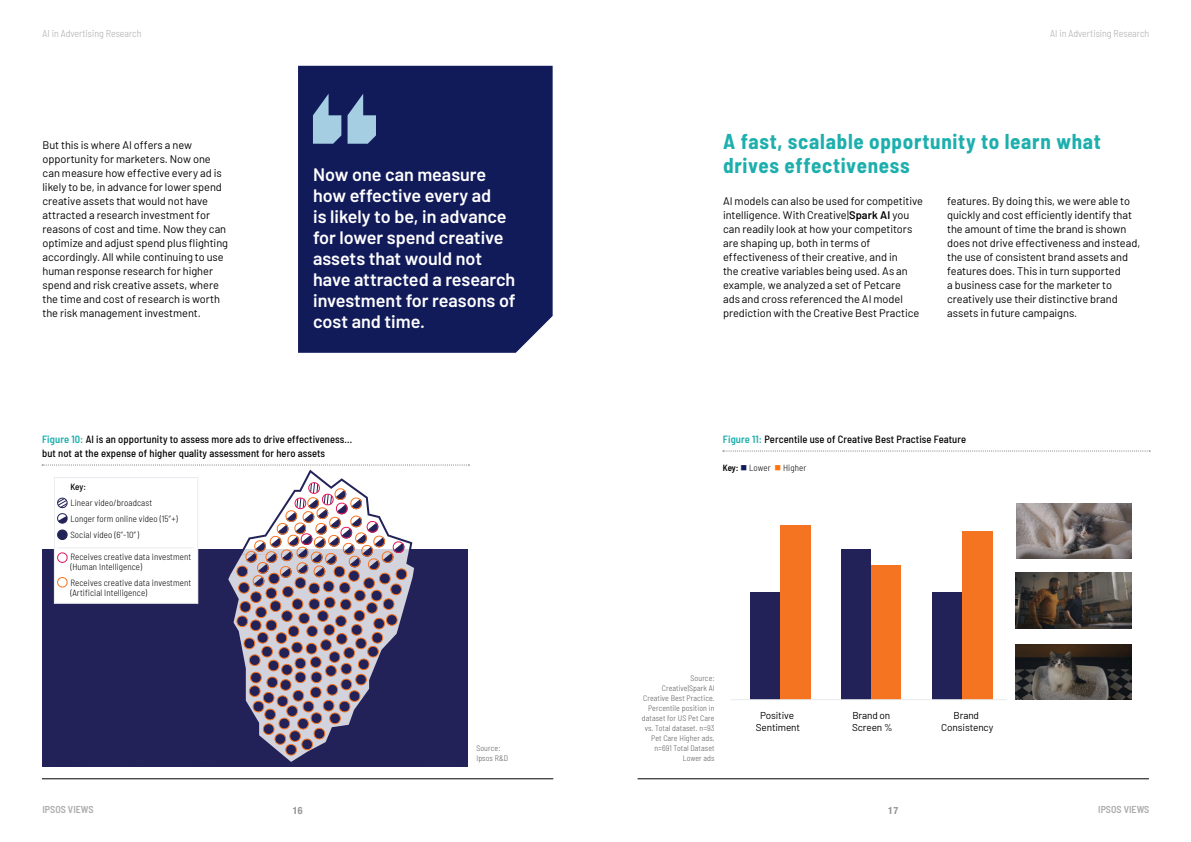
<style>
.page{position:relative;width:1191px;height:842px;background:#fff}
.page>*{position:absolute;margin:0;border:0;box-sizing:border-box;transform-origin:0 0}
.t1{font:700 semi-condensed 21px/24px "Barlow";letter-spacing:.03em;color:#1dafad}
.t2{font:600 18px/21px "Barlow";color:#fff}
.t3{font:11px/14px "Barlow";letter-spacing:-.005em;color:#000}
.Figure_Header{font:500 semi-condensed 10.5px/14px "Barlow";letter-spacing:.01em;color:#000}
.t4{font:10px/12px "Barlow";letter-spacing:-.01em;color:#000;text-align:center}
.t5{font:300 semi-condensed 10px "Barlow";color:#acacac}
.t6{font:600 semi-condensed 10px "Barlow";color:#acacac}
.t7{font:700 condensed 10px "Helvetica Neue LT Pro";color:#939598}
.Key{font:300 semi-condensed 9px/16px "Barlow";letter-spacing:.01em;color:#000}
.t8{font:300 semi-condensed 8px/10px "Barlow";letter-spacing:.01em;color:#585858}
.s1{font-weight:600;color:#1dafad}
.s2{font-weight:500}
.s3{font-weight:600}
.s4{color:#121b5a}
.s5{color:#ff740f}
</style>
<div class="page">
<svg style="left:42px;top:464px;width:427px;height:302px"></svg>
<svg style="left:723px;top:450px;width:427px;height:1px"></svg>
<div style="left:932px;top:592px;width:30px;height:108px;background:#232258"></div>
<div style="left:962px;top:531px;width:30px;height:169px;background:#f47421"></div>
<div style="left:841px;top:549px;width:30px;height:151px;background:#232258"></div>
<div style="left:871px;top:565px;width:30px;height:135px;background:#f47421"></div>
<div style="left:750px;top:592px;width:30px;height:108px;background:#232258"></div>
<div style="left:780px;top:525px;width:30px;height:175px;background:#f47421"></div>
<img style="left:1015px;top:644px;width:116px;height:56px">
<img style="left:1016px;top:573px;width:115px;height:56px">
<img style="left:1016px;top:503px;width:115px;height:56px">
<hr style="left:730px;top:699px;width:276px;height:1px;background:#e8ebef">
<hr style="left:42px;top:778px;width:511px;height:1px;background:#000">
<hr style="left:637px;top:778px;width:511px;height:1px;background:#000">
<div style="left:298px;top:66px;width:254px;height:287px;background:#121b5a"></div>
<svg style="left:313px;top:94px;width:63px;height:50px;background:#6985ab"></svg>
<p class="t5" style="left:43px;top:27px;width:101px">AI in Advertising Research</p>
<p class="t3" style="left:43px;top:137px;width:187px">But this is where AI offers a new opportunity for marketers. Now one can measure how effective every ad is likely to be, in advance for lower spend creative assets that would not have attracted a research investment for reasons of cost and time. Now they can optimize and adjust spend plus flighting accordingly. All while continuing to use human response research for higher spend and risk creative assets, where the time and cost of research is worth the risk management investment.</p>
<h2 class="t2" style="left:313px;top:163px;width:204px">Now one can measure how effective every ad<br>is likely to be, in advance for lower spend creative assets that would not have attracted a research investment for reasons of cost and time.</h2>
<h4 class="Figure_Header" style="left:42px;top:432px;width:311px"><span class="s1">Figure 10:</span> AI is an opportunity to assess more ads to drive effectiveness... but not at the expense of higher quality assessment for hero assets</h4>
<p class="Key" style="left:70px;top:478px;width:109px"><span class="s2">Key:<br></span>Linear video/broadcast<br>Longer form online video (15”+)<br>Social video (6”-10” )</p>
<p class="Key" style="left:70px;top:551px;width:122px;line-height:10px">Receives creative data investment (Human Intelligence)</p>
<p class="Key" style="left:70px;top:577px;width:122px;line-height:10px">Receives creative data investment (Artificial Intelligence)</p>
<h4 class="t8" style="left:476px;top:743px;width:33px">Source:<br>Ipsos R&amp;D</h4>
<p class="t5" style="left:1050px;top:27px;width:101px">AI in Advertising Research</p>
<h1 class="t1" style="left:723px;top:128px;width:379px">A fast, scalable opportunity to learn what drives effectiveness</h1>
<p class="t3" style="left:723px;top:193px;width:201px">AI models can also be used for competitive intelligence. With Creative|<span class="s3">Spark AI</span> you can readily look at how your competitors are shaping up, both in terms of effectiveness of their creative, and in<br>the creative variables being used. As an example, we analyzed a set of Petcare<br>ads and cross referenced the AI model prediction with the Creative Best Practice</p>
<p class="t3" style="left:947px;top:193px;width:195px">features. By doing this, we were able to quickly and cost efficiently identify that the amount of time the brand is shown does not drive effectiveness and instead, the use of consistent brand assets and features does. This in turn supported<br>a business case for the marketer to creatively use their distinctive brand assets in future campaigns.</p>
<h4 class="Figure_Header" style="left:723px;top:432px;width:245px"><span class="s1">Figure 11:</span> Percentile use of Creative Best Practise Feature</h4>
<p class="Key" style="left:723px;top:459px;width:85px"><span class="s3">Key:</span> <span class="s4">■</span> Lower <span class="s5">■</span> Higher</p>
<h4 class="t8" style="left:642px;top:673px;width:74px;text-align:right">Source:<br>Creative|Spark AI<br>Creative Best Practice.<br>Percentile position in dataset for US Pet Care vs. Total dataset. n=93<br>Pet Care Higher ads, n=691 Total Dataset<br>Lower ads</h4>
<p class="t4" style="left:755px;top:709px;width:46px">Positive<br>Sentiment</p>
<p class="t4" style="left:852px;top:709px;width:42px;text-align:left">Brand on<br>Screen %</p>
<p class="t4" style="left:941px;top:709px;width:53px">Brand<br>Consistency</p>
<p class="t6" style="left:43px;top:803px;width:53px">IPSOS VIEWS</p>
<p class="t7" style="left:293px;top:804px;width:11px">16</p>
<p class="t7" style="left:888px;top:804px;width:11px">17</p>
<p class="t6" style="left:1098px;top:803px;width:53px">IPSOS VIEWS</p>
</div>
